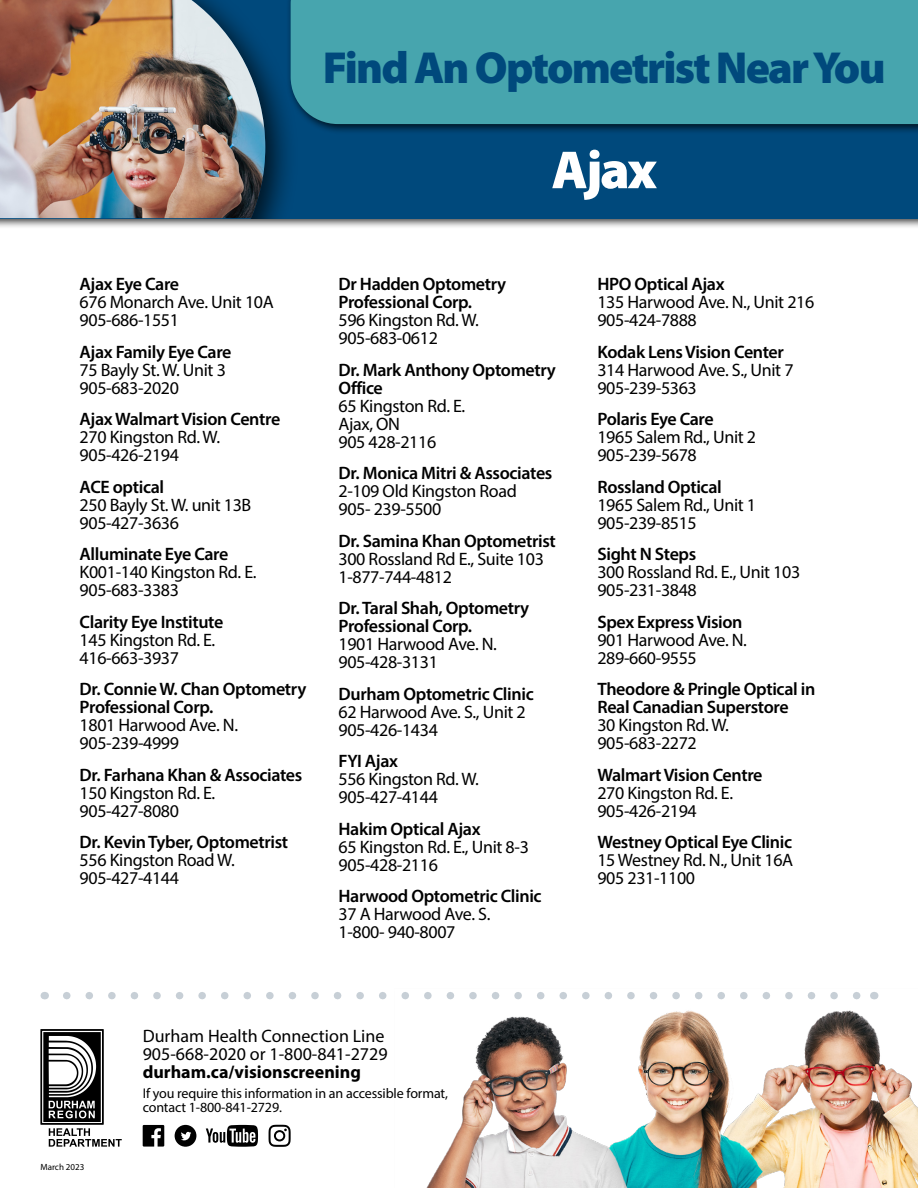
<style>
.page{position:relative;width:918px;height:1188px;background:#fff}
.page>*{position:absolute;margin:0;border:0;box-sizing:border-box;transform-origin:0 0}
.location{font:900 54px "Myriad Pro";color:#fff}
.t1{font:900 45.15px "Myriad Pro";letter-spacing:-.04em;color:#00497c}
.Optometrist_phone{font:18px "Myriad Pro";letter-spacing:-.02em;color:#000}
.Optometrist_name{font:600 18px/18px "Myriad Pro";letter-spacing:-.02em;color:#000}
.contact{font:18px "Myriad Pro";color:#000}
.website{font:700 18px "Myriad Pro";color:#000}
.Accessible_statement{font:14.1px "Myriad Pro";letter-spacing:-.01em;color:#000}
.date{font:9px "Myriad Pro";color:#000}
</style>
<div class="page">
<div style="left:0;top:0;width:918px;height:228px;background:#000;opacity:.75"></div>
<div style="left:0;top:0;width:918px;height:218px;background:#00497c"></div>
<div style="left:0;top:0;width:299px;height:218px;background:#000;opacity:.75"></div>
<img style="left:0;top:0;width:265px;height:218px">
<svg style="left:67px;top:992px;width:320px;height:7px"></svg>
<div style="left:286px;top:0;width:632px;height:134px;background:#000;opacity:.75"></div>
<div style="left:291px;top:0;width:627px;height:124px;background:#47a5ae"></div>
<div style="left:40px;top:1029px;width:64px;height:96px;border:2px solid #000"></div>
<svg style="left:49px;top:1128px;width:73px;height:19px"></svg>
<div style="left:41px;top:1030px;width:62px;height:94px;border:1px solid #000"></div>
<svg style="left:43px;top:1032px;width:58px;height:90px"></svg>
<svg style="left:143px;top:1125px;width:21px;height:22px"></svg>
<svg style="left:206px;top:1125px;width:52px;height:22px"></svg>
<svg style="left:175px;top:1125px;width:21px;height:22px"></svg>
<svg style="left:269px;top:1125px;width:22px;height:22px"></svg>
<img style="left:401px;top:992px;width:517px;height:196px">
<h1 class="t1" style="left:323px;top:42px;width:564px">Find An Optometrist Near You</h1>
<p class="Optometrist_name" style="left:80px;top:275px;width:101px">Ajax Eye Care</p>
<p class="Optometrist_phone" style="left:80px;top:291px;width:196px">676 Monarch Ave. Unit 10A</p>
<p class="Optometrist_phone" style="left:80px;top:309px;width:101px">905-686-1551</p>
<p class="Optometrist_name" style="left:80px;top:342px;width:153px">Ajax Family Eye Care</p>
<p class="Optometrist_phone" style="left:80px;top:359px;width:148px">75 Bayly St. W. Unit 3</p>
<p class="Optometrist_phone" style="left:80px;top:377px;width:101px">905-683-2020</p>
<p class="Optometrist_name" style="left:80px;top:410px;width:202px">Ajax Walmart Vision Centre</p>
<p class="Optometrist_phone" style="left:80px;top:426px;width:142px">270 Kingston Rd. W.</p>
<p class="Optometrist_phone" style="left:80px;top:444px;width:101px">905-426-2194</p>
<p class="Optometrist_name" style="left:80px;top:477px;width:86px">ACE optical</p>
<p class="Optometrist_phone" style="left:80px;top:494px;width:173px">250 Bayly St. W. unit 13B</p>
<p class="Optometrist_phone" style="left:80px;top:512px;width:101px">905-427-3636</p>
<p class="Optometrist_name" style="left:80px;top:545px;width:150px">Alluminate Eye Care</p>
<p class="Optometrist_phone" style="left:80px;top:561px;width:178px">K001-140 Kingston Rd. E.</p>
<p class="Optometrist_phone" style="left:80px;top:579px;width:101px">905-683-3383</p>
<p class="Optometrist_name" style="left:80px;top:612px;width:145px">Clarity Eye Institute</p>
<p class="Optometrist_phone" style="left:80px;top:629px;width:137px">145 Kingston Rd. E.</p>
<p class="Optometrist_phone" style="left:80px;top:647px;width:101px">416-663-3937</p>
<p class="Optometrist_name" style="left:80px;top:680px;width:228px">Dr. Connie W. Chan Optometry<br>Professional Corp.</p>
<p class="Optometrist_phone" style="left:80px;top:714px;width:160px">1801 Harwood Ave. N.</p>
<p class="Optometrist_phone" style="left:80px;top:732px;width:101px">905-239-4999</p>
<p class="Optometrist_name" style="left:80px;top:765px;width:224px">Dr. Farhana Khan &amp; Associates</p>
<p class="Optometrist_phone" style="left:80px;top:782px;width:137px">150 Kingston Rd. E.</p>
<p class="Optometrist_phone" style="left:80px;top:800px;width:101px">905-427-8080</p>
<p class="Optometrist_name" style="left:80px;top:833px;width:210px">Dr. Kevin Tyber, Optometrist</p>
<p class="Optometrist_phone" style="left:80px;top:849px;width:157px">556 Kingston Road W.</p>
<p class="Optometrist_phone" style="left:80px;top:867px;width:101px">905-427-4144</p>
<h2 class="location" style="left:551px;top:139px;width:107px">Ajax</h2>
<p class="Optometrist_name" style="left:339px;top:275px;width:169px">Dr Hadden Optometry<br>Professional Corp.</p>
<p class="Optometrist_phone" style="left:339px;top:309px;width:142px">596 Kingston Rd. W.</p>
<p class="Optometrist_phone" style="left:339px;top:327px;width:101px">905-683-0612</p>
<p class="Optometrist_name" style="left:339px;top:360px;width:219px">Dr. Mark Anthony Optometry<br>Office</p>
<p class="Optometrist_phone" style="left:339px;top:395px;width:128px">65 Kingston Rd. E.</p>
<p class="Optometrist_phone" style="left:339px;top:413px;width:63px">Ajax, ON</p>
<p class="Optometrist_phone" style="left:339px;top:431px;width:99px">905 428-2116</p>
<p class="Optometrist_name" style="left:339px;top:464px;width:215px">Dr. Monica Mitri &amp; Associates</p>
<p class="Optometrist_phone" style="left:339px;top:480px;width:180px">2-109 Old Kingston Road</p>
<p class="Optometrist_phone" style="left:339px;top:498px;width:104px">905- 239-5500</p>
<p class="Optometrist_name" style="left:339px;top:531px;width:219px">Dr. Samina Khan Optometrist</p>
<p class="Optometrist_phone" style="left:339px;top:548px;width:207px">300 Rossland Rd E., Suite 103</p>
<p class="Optometrist_phone" style="left:339px;top:566px;width:115px">1-877-744-4812</p>
<p class="Optometrist_name" style="left:339px;top:599px;width:192px">Dr. Taral Shah, Optometry<br>Professional Corp.</p>
<p class="Optometrist_phone" style="left:339px;top:633px;width:160px">1901 Harwood Ave. N.</p>
<p class="Optometrist_phone" style="left:339px;top:651px;width:101px">905-428-3131</p>
<p class="Optometrist_name" style="left:339px;top:684px;width:197px">Durham Optometric Clinic</p>
<p class="Optometrist_phone" style="left:339px;top:701px;width:189px">62 Harwood Ave. S., Unit 2</p>
<p class="Optometrist_phone" style="left:339px;top:719px;width:101px">905-426-1434</p>
<p class="Optometrist_name" style="left:339px;top:752px;width:61px">FYI Ajax</p>
<p class="Optometrist_phone" style="left:339px;top:768px;width:142px">556 Kingston Rd. W.</p>
<p class="Optometrist_phone" style="left:339px;top:786px;width:101px">905-427-4144</p>
<p class="Optometrist_name" style="left:339px;top:819px;width:144px">Hakim Optical Ajax</p>
<p class="Optometrist_phone" style="left:339px;top:836px;width:192px">65 Kingston Rd. E., Unit 8-3</p>
<p class="Optometrist_phone" style="left:339px;top:854px;width:101px">905-428-2116</p>
<p class="Optometrist_name" style="left:339px;top:887px;width:205px">Harwood Optometric Clinic</p>
<p class="Optometrist_phone" style="left:339px;top:903px;width:153px">37 A Harwood Ave. S.</p>
<p class="Optometrist_phone" style="left:339px;top:921px;width:118px">1-800- 940-8007</p>
<p class="Optometrist_name" style="left:597px;top:275px;width:129px">HPO Optical Ajax</p>
<p class="Optometrist_phone" style="left:597px;top:291px;width:218px">135 Harwood Ave. N., Unit 216</p>
<p class="Optometrist_phone" style="left:597px;top:309px;width:101px">905-424-7888</p>
<p class="Optometrist_name" style="left:597px;top:342px;width:188px">Kodak Lens Vision Center</p>
<p class="Optometrist_phone" style="left:597px;top:359px;width:198px">314 Harwood Ave. S., Unit 7</p>
<p class="Optometrist_phone" style="left:597px;top:377px;width:101px">905-239-5363</p>
<p class="Optometrist_name" style="left:597px;top:410px;width:118px">Polaris Eye Care</p>
<p class="Optometrist_phone" style="left:597px;top:426px;width:160px">1965 Salem Rd., Unit 2</p>
<p class="Optometrist_phone" style="left:597px;top:444px;width:101px">905-239-5678</p>
<p class="Optometrist_name" style="left:597px;top:477px;width:126px">Rossland Optical</p>
<p class="Optometrist_phone" style="left:597px;top:494px;width:160px">1965 Salem Rd., Unit 1</p>
<p class="Optometrist_phone" style="left:597px;top:512px;width:101px">905-239-8515</p>
<p class="Optometrist_name" style="left:597px;top:545px;width:100px">Sight N Steps</p>
<p class="Optometrist_phone" style="left:597px;top:561px;width:204px">300 Rossland Rd. E., Unit 103</p>
<p class="Optometrist_phone" style="left:597px;top:579px;width:101px">905-231-3848</p>
<p class="Optometrist_name" style="left:597px;top:612px;width:147px">Spex Express Vision</p>
<p class="Optometrist_phone" style="left:597px;top:629px;width:151px">901 Harwood Ave. N.</p>
<p class="Optometrist_phone" style="left:597px;top:647px;width:101px">289-660-9555</p>
<p class="Optometrist_name" style="left:597px;top:680px;width:219px">Theodore &amp; Pringle Optical in<br>Real Canadian Superstore</p>
<p class="Optometrist_phone" style="left:597px;top:714px;width:133px">30 Kingston Rd. W.</p>
<p class="Optometrist_phone" style="left:597px;top:732px;width:101px">905-683-2272</p>
<p class="Optometrist_name" style="left:597px;top:765px;width:167px">Walmart Vision Centre</p>
<p class="Optometrist_phone" style="left:597px;top:782px;width:137px">270 Kingston Rd. E.</p>
<p class="Optometrist_phone" style="left:597px;top:800px;width:101px">905-426-2194</p>
<p class="Optometrist_name" style="left:597px;top:833px;width:196px">Westney Optical Eye Clinic</p>
<p class="Optometrist_phone" style="left:597px;top:849px;width:197px">15 Westney Rd. N., Unit 16A</p>
<p class="Optometrist_phone" style="left:597px;top:867px;width:99px">905 231-1100</p>
<p class="date" style="left:40px;top:1161px;width:45px">March 2023</p>
<p class="contact" style="left:143px;top:1025px;width:243px">Durham Health Connection Line</p>
<p class="contact" style="left:143px;top:1043px;width:246px">905-668-2020 or 1-800-841-2729</p>
<p class="website" style="left:143px;top:1060px;width:220px">durham.ca/visionscreening</p>
<p class="Accessible_statement" style="left:143px;top:1084px;width:307px">If you require this information in an accessible format,</p>
<p class="Accessible_statement" style="left:143px;top:1099px;width:141px">contact 1-800-841-2729.</p>
</div>
